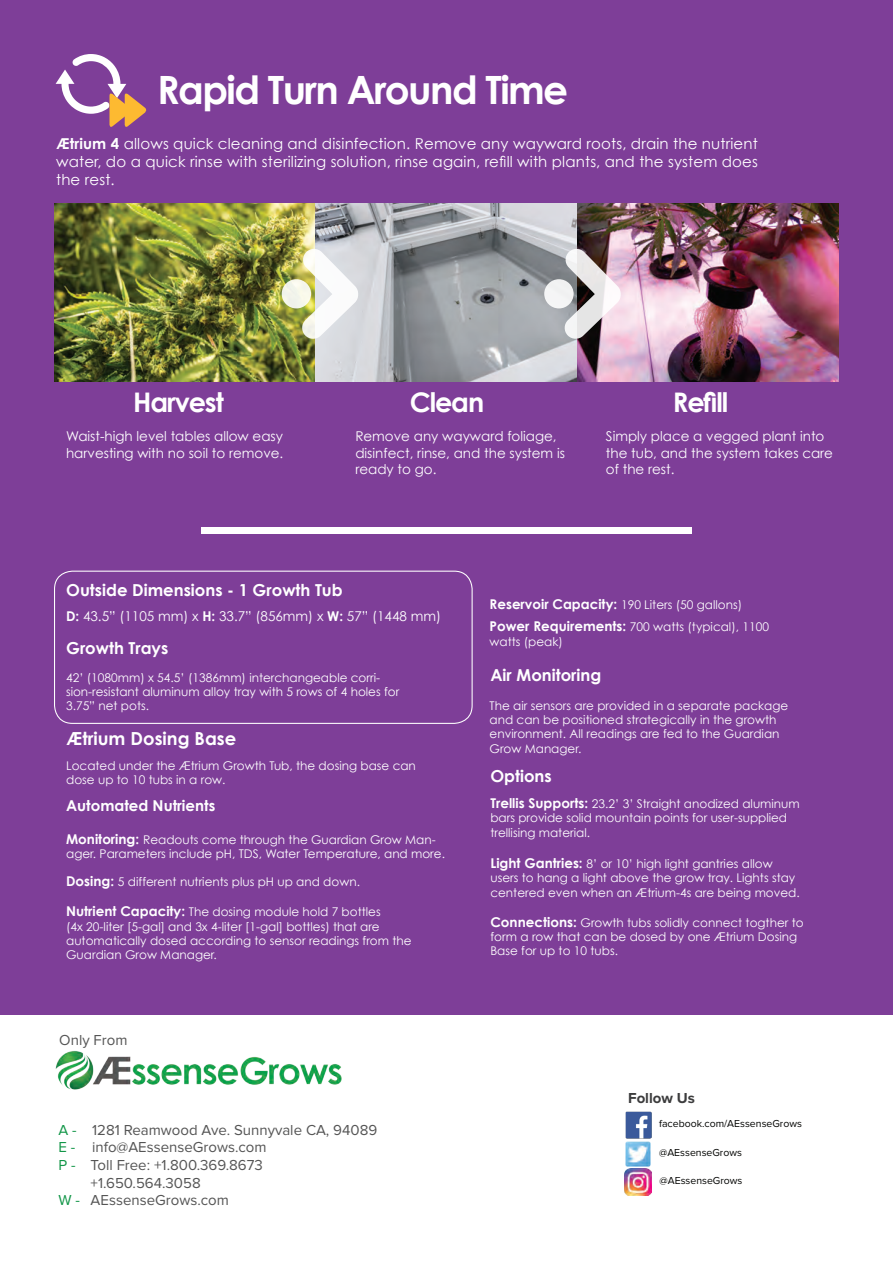
<style>
.page{position:relative;width:893px;height:1263px;background:#fff}
.page>*{position:absolute;margin:0;border:0;box-sizing:border-box;transform-origin:0 0}
.t1{font:700 39px "Century Gothic";letter-spacing:-.04em;color:#fff}
.t2{font:700 27px "Century Gothic";letter-spacing:-.04em;color:#fff}
.t3{font:700 18px "Century Gothic";color:#fff}
.t4{font:700 16.5px "Century Gothic";color:#fff}
.t5{font:15px/18px "Century Gothic";letter-spacing:.01em;color:#fff;text-align:justify}
.t6{font:15px "Proxima Nova";color:#555}
.t7{font:700 15px "Century Gothic";color:#fff}
.t8{font:700 15px "Proxima Nova";color:#3c3c3d}
.t9{font:15px "Proxima Nova";color:#129648}
.t10{font:13.5px/16.2px "Century Gothic";color:#fff}
.t11{font:12px/14.4px "Century Gothic";color:#fff}
.t12{font:10.5px "Proxima Nova";color:#040503}
.s1{font-weight:700}
.s2{font-weight:700;font-size:13.5px}
.s3{color:#129648}
</style>
<div class="page">
<div style="left:0;top:604px;width:893px;height:410px;background:#7e3e98"></div>
<img style="left:625px;top:1112px;width:27px;height:26px">
<img style="left:625px;top:1141px;width:26px;height:26px">
<img style="left:625px;top:1169px;width:26px;height:26px">
<img style="left:55px;top:1050px;width:287px;height:40px">
<div style="left:0;top:0;width:893px;height:604px;background:#7e3e98"></div>
<img style="left:54px;top:203px;width:785px;height:178px">
<svg style="left:301px;top:248px;width:57px;height:92px;background:#e5e6db"></svg>
<div style="left:282px;top:279px;width:29px;height:29px;background:#f4f5ea;border-radius:50%"></div>
<svg style="left:564px;top:248px;width:57px;height:92px;background:#beb4b8"></svg>
<div style="left:544px;top:279px;width:30px;height:29px;background:#f2f3f3;border-radius:50%"></div>
<svg style="left:56px;top:54px;width:91px;height:73px"></svg>
<div style="left:54px;top:571px;width:419px;height:153px;border:1px solid #fff;border-radius:18px"></div>
<div style="left:201px;top:527px;width:490px;height:7px;background:#fff"></div>
<h1 class="t1" style="left:157px;top:60px;width:413px">Rapid Turn Around Time</h1>
<p class="t5" style="left:56px;top:134px;width:703px"><span class="s1">Ætrium 4</span> allows quick cleaning and disinfection. Remove any wayward roots, drain the nutrient water, do a quick rinse with sterilizing solution, rinse again, refill with plants, and the system does the rest.</p>
<h2 class="t2" style="left:133px;top:382px;width:92px">Harvest</h2>
<h2 class="t2" style="left:410px;top:382px;width:76px">Clean</h2>
<h2 class="t2" style="left:673px;top:382px;width:57px">Refill</h2>
<p class="t10" style="left:66px;top:428px;width:219px">Waist-high level tables allow easy harvesting with no soil to remove.</p>
<p class="t10" style="left:355px;top:428px;width:211px">Remove any wayward foliage, disinfect, rinse, and the system is ready to go.</p>
<p class="t10" style="left:606px;top:428px;width:229px">Simply place a vegged plant into the tub, and the system takes care of the rest.</p>
<h3 class="t4" style="left:66px;top:578px;width:278px">Outside Dimensions - 1 Growth Tub</h3>
<p class="t10" style="left:66px;top:607px;width:377px"><span class="s1">D:</span> 43.5” (1105 mm) x <span class="s1">H:</span> 33.7” (856mm) x <span class="s1">W:</span> 57” (1448 mm)</p>
<h3 class="t4" style="left:66px;top:636px;width:104px">Growth Trays</h3>
<p class="t11" style="left:66px;top:670px;width:335px">42’ (1080mm) x 54.5’ (1386mm) interchangeable corri&shy;sion-resistant aluminum alloy tray with 5 rows of 4 holes for<br>3.75” net pots.</p>
<h3 class="t3" style="left:66px;top:725px;width:172px">Ætrium Dosing Base</h3>
<p class="t11" style="left:66px;top:758px;width:351px">Located under the Ætrium Growth Tub, the dosing base can dose up to 10 tubs in a row.</p>
<p class="t7" style="left:66px;top:794px;width:151px">Automated Nutrients</p>
<p class="t11" style="left:66px;top:832px;width:380px"><span class="s2">Monitoring:</span> Readouts come through the Guardian Grow Man&shy;ager. Parameters include pH, TDS, Water Temperature, and more.</p>
<p class="t11" style="left:66px;top:874px;width:295px"><span class="s2">Dosing:</span> 5 different nutrients plus pH up and down.</p>
<p class="t11" style="left:66px;top:904px;width:347px"><span class="s2">Nutrient Capacity:</span> The dosing module hold 7 bottles<br>(4x 20-liter [5-gal] and 3x 4-liter [1-gal] bottles) that are automatically dosed according to sensor readings from the Guardian Grow Manager.</p>
<p class="t6" style="left:59px;top:1031px;width:70px">Only From</p>
<p class="t6" style="left:59px;top:1121px;width:320px"><span class="s3">A -</span> 1281 Reamwood Ave. Sunnyvale CA, 94089</p>
<p class="t6" style="left:59px;top:1139px;width:209px"><span class="s3">E -</span> info@AEssenseGrows.com</p>
<p class="t6" style="left:91px;top:1157px;width:174px">Toll Free: +1.800.369.8673</p>
<p class="t6" style="left:91px;top:1175px;width:112px">+1.650.564.3058</p>
<p class="t6" style="left:59px;top:1192px;width:172px"><span class="s3">W -</span> AEssenseGrows.com</p>
<p class="t9" style="left:59px;top:1157px;width:19px">P -</p>
<p class="t11" style="left:490px;top:593px;width:281px;line-height:22.5px"><span class="s2">Reservoir Capacity:</span> 190 Liters (50 gallons)<br><span class="s2">Power Requirements:</span> 700 watts (typical), 1100</p>
<p class="t11" style="left:490px;top:634px;width:75px">watts (peak)</p>
<h3 class="t4" style="left:490px;top:663px;width:112px">Air Monitoring</h3>
<p class="t11" style="left:490px;top:698px;width:300px">The air sensors are provided in a separate package and can be positioned strategically in the growth environment. All readings are fed to the Guardian Grow Manager.</p>
<h3 class="t4" style="left:490px;top:764px;width:63px">Options</h3>
<p class="t11" style="left:490px;top:796px;width:311px"><span class="s2">Trellis Supports:</span> 23.2’ 3’ Straight anodized aluminum bars provide solid mountain points for user-supplied trellising material.</p>
<p class="t11" style="left:490px;top:856px;width:311px"><span class="s2">Light Gantries:</span> 8’ or 10’ high light gantries allow users to hang a light above the grow tray. Lights stay centered even when an Ætrium-4s are being moved.</p>
<p class="t11" style="left:490px;top:915px;width:315px"><span class="s2">Connections:</span> Growth tubs solidly connect togther to form a row that can be dosed by one Ætrium Dosing<br>Base for up to 10 tubs.</p>
<p class="t8" style="left:628px;top:1089px;width:68px">Follow Us</p>
<p class="t12" style="left:659px;top:1118px;width:144px">facebook.com/AEssenseGrows</p>
<p class="t12" style="left:659px;top:1146px;width:84px">@AEssenseGrows</p>
<p class="t12" style="left:660px;top:1174px;width:84px">@AEssenseGrows</p>
</div>
